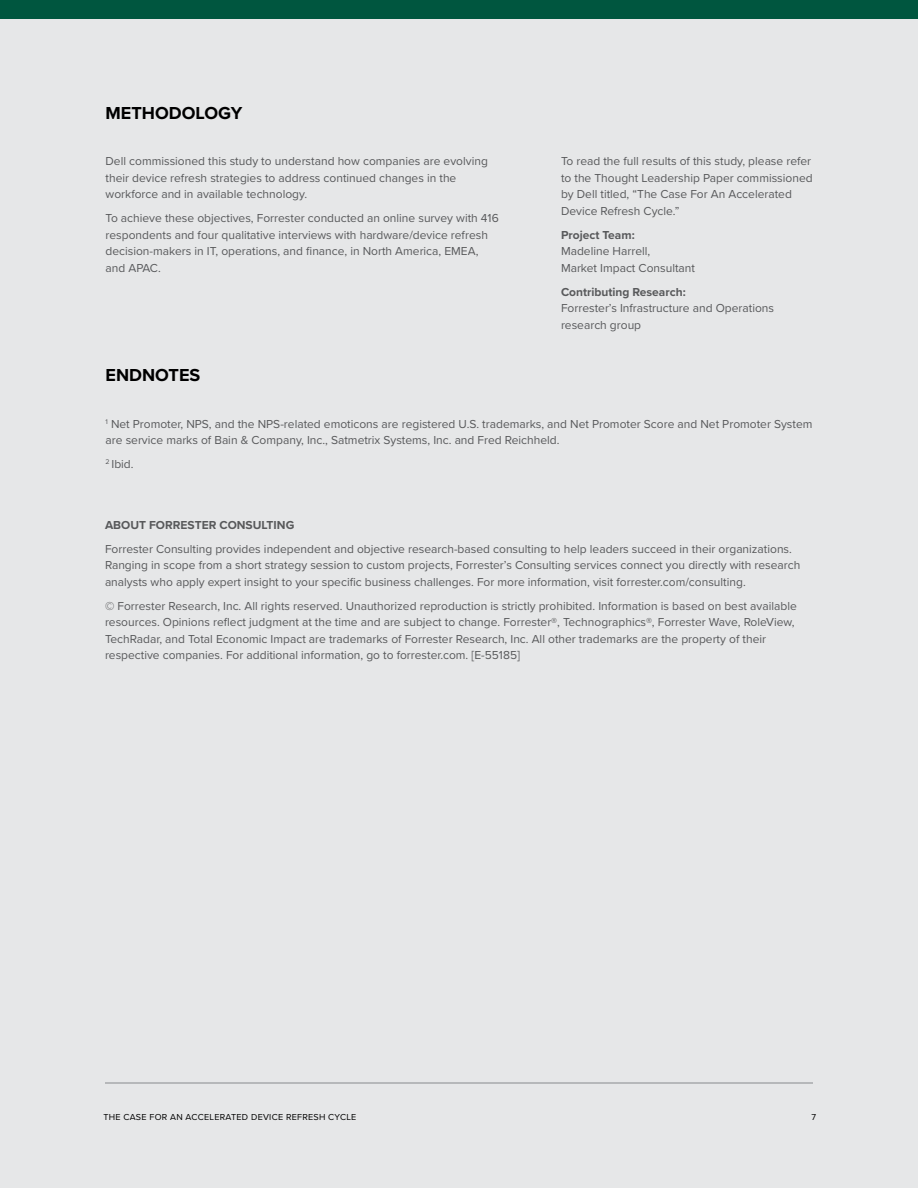
<style>
.page{position:relative;width:918px;height:1188px;background:#fff}
.page>*{position:absolute;margin:0;border:0;box-sizing:border-box;transform-origin:0 0}
.t1{font:700 18px "Proxima Nova";color:#000}
.t2{font:12px/16.5px "Proxima Nova";color:#58595b}
.t3{font:700 12px "Proxima Nova";color:#58595b}
.t4{font:9px "Proxima Nova";letter-spacing:.03em;color:#000}
</style>
<div class="page">
<div style="left:0;top:0;width:918px;height:20px;background:#00563f"></div>
<div style="left:0;top:20px;width:918px;height:1168px;background:#e6e7e8"></div>
<hr style="left:105px;top:1082px;width:708px;height:2px;background:#a7a9ac">
<h1 class="t1" style="left:106px;top:100px;width:138px">METHODOLOGY</h1>
<p class="t2" style="left:106px;top:152px;width:384px">Dell commissioned this study to understand how companies are evolving their device refresh strategies to address continued changes in the workforce and in available technology.</p>
<p class="t2" style="left:106px;top:209px;width:395px">To achieve these objectives, Forrester conducted an online survey with 416 respondents and four qualitative interviews with hardware/device refresh decision-makers in IT, operations, and finance, in North America, EMEA, and APAC.</p>
<p class="t2" style="left:561px;top:152px;width:253px">To read the full results of this study, please refer to the Thought Leadership Paper commissioned by Dell titled, “The Case For An Accelerated Device Refresh Cycle.”</p>
<p class="t3" style="left:561px;top:226px;width:75px">Project Team:</p>
<p class="t2" style="left:561px;top:242px;width:136px">Madeline Harrell,<br>Market Impact Consultant</p>
<p class="t3" style="left:561px;top:283px;width:126px">Contributing Research:</p>
<p class="t2" style="left:561px;top:299px;width:215px">Forrester’s Infrastructure and Operations research group</p>
<h1 class="t1" style="left:106px;top:362px;width:96px">ENDNOTES</h1>
<p class="t2" style="left:106px;top:415px;width:708px"><sup>1</sup> Net Promoter, NPS, and the NPS-related emoticons are registered U.S. trademarks, and Net Promoter Score and Net Promoter System are service marks of Bain &amp; Company, Inc., Satmetrix Systems, Inc. and Fred Reichheld.</p>
<p class="t2" style="left:106px;top:455px;width:30px"><sup>2</sup> Ibid.</p>
<p class="t3" style="left:105px;top:516px;width:191px">ABOUT FORRESTER CONSULTING</p>
<p class="t2" style="left:105px;top:540px;width:697px">Forrester Consulting provides independent and objective research-based consulting to help leaders succeed in their organizations.<br>Ranging in scope from a short strategy session to custom projects, Forrester’s Consulting services connect you directly with research analysts who apply expert insight to your specific business challenges. For more information, visit forrester.com/consulting.</p>
<p class="t2" style="left:105px;top:597px;width:693px">© Forrester Research, Inc. All rights reserved. Unauthorized reproduction is strictly prohibited. Information is based on best available resources. Opinions reflect judgment at the time and are subject to change. Forrester®, Technographics®, Forrester Wave, RoleView, TechRadar, and Total Economic Impact are trademarks of Forrester Research, Inc. All other trademarks are the property of their respective companies. For additional information, go to forrester.com. [E-55185]</p>
<p class="t4" style="left:104px;top:1110px;width:254px">THE CASE FOR AN ACCELERATED DEVICE REFRESH CYCLE</p>
<p class="t4" style="left:811px;top:1110px;width:6px">7</p>
</div>
